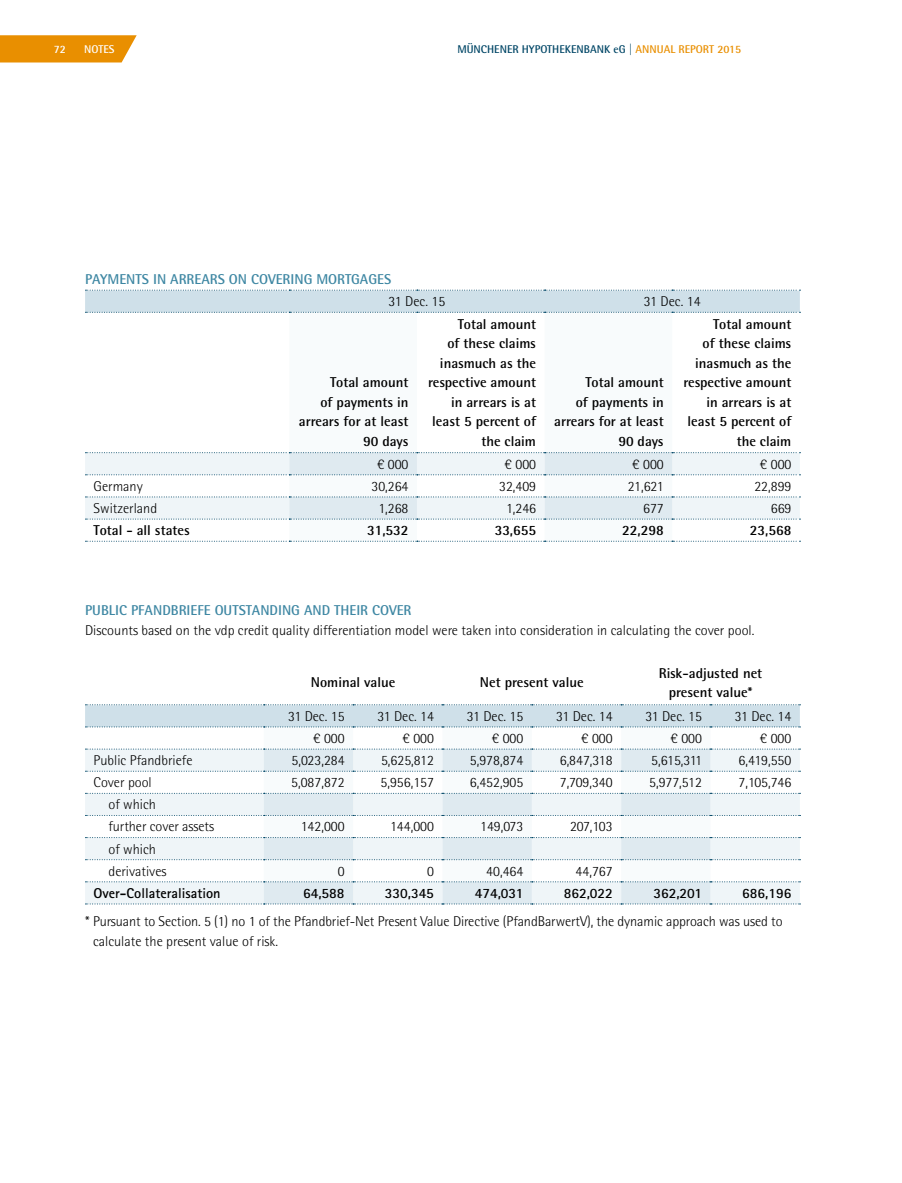
<style>
.page{position:relative;width:902px;height:1183px;background:#fff}
.page>*{position:absolute;margin:0;border:0;box-sizing:border-box;transform-origin:0 0}
.t1{font:300 14.25px/22px "Agfa Rotis Semisans";color:#000}
.t2{font:700 14.25px/19.5px "Agfa Rotis Semisans";color:#000;text-align:right}
.t3{font:700 14.25px "Agfa Rotis Semisans";color:#3e87a3}
.t4{font:700 14.25px "Agfa Rotis Sans Serif";color:#000}
.t5{font:700 11.25px "Agfa Rotis Semisans";color:#004666}
.t6{font:700 11.25px "Agfa Rotis Semisans";color:#fff}
.s1{color:#e98f00}
</style>
<div class="page">
<svg style="left:0;top:35px;width:137px;height:27px"></svg>
<svg style="left:85px;top:290px;width:715px;height:23px"></svg>
<svg style="left:85px;top:452px;width:715px;height:67px"></svg>
<svg style="left:85px;top:540px;width:715px;height:1px"></svg>
<svg style="left:264px;top:727px;width:446px;height:1px"></svg>
<svg style="left:85px;top:749px;width:714px;height:154px;fill:#eff5f8"></svg>
<svg style="left:264px;top:749px;width:446px;height:154px"></svg>
<svg style="left:85px;top:704px;width:715px;height:23px"></svg>
<svg style="left:85px;top:748px;width:715px;height:1px"></svg>
<svg style="left:85px;top:770px;width:715px;height:1px"></svg>
<svg style="left:85px;top:792px;width:715px;height:1px"></svg>
<svg style="left:85px;top:814px;width:715px;height:1px"></svg>
<svg style="left:85px;top:859px;width:715px;height:1px"></svg>
<svg style="left:85px;top:881px;width:715px;height:1px"></svg>
<svg style="left:85px;top:837px;width:715px;height:1px"></svg>
<svg style="left:85px;top:903px;width:715px;height:1px"></svg>
<p class="t6" style="left:54px;top:42px;width:14px">72</p>
<p class="t6" style="left:84px;top:42px;width:32px">N otes</p>
<p class="t5" style="left:457px;top:42px;width:285px">münchener Hypothekenbank eg | <span class="s1">annual report 2015</span></p>
<p class="t3" style="left:85px;top:270px;width:9px">PAYMENTS</p>
<p class="t3" style="left:153px;top:270px;width:26px">IN ARREARS</p>
<p class="t3" style="left:229px;top:270px;width:31px">ON COVERING</p>
<p class="t3" style="left:316px;top:270px;width:10px">MORTGAGES</p>
<p class="t1" style="left:388px;top:290px;width:58px">31 Dec. 15</p>
<p class="t1" style="left:644px;top:290px;width:58px">31 Dec. 14</p>
<p class="t2" style="left:299px;top:372px;width:111px">Total amount<br>of payments in arrears for at least<br>90 days</p>
<p class="t2" style="left:428px;top:314px;width:110px">Total amount<br>of these claims inasmuch as the respective amount in arrears is at least 5 percent of the claim</p>
<p class="t2" style="left:554px;top:372px;width:111px">Total amount<br>of payments in arrears for at least<br>90 days</p>
<p class="t2" style="left:683px;top:314px;width:110px">Total amount<br>of these claims inasmuch as the respective amount in arrears is at least 5 percent of the claim</p>
<p class="t1" style="left:377px;top:452px;width:33px">€ 000</p>
<p class="t1" style="left:504px;top:452px;width:33px">€ 000</p>
<p class="t1" style="left:632px;top:452px;width:33px">€ 000</p>
<p class="t1" style="left:759px;top:452px;width:33px">€ 000</p>
<p class="t1" style="left:94px;top:474px;width:51px">Germany</p>
<p class="t1" style="left:371px;top:474px;width:38px">30,264</p>
<p class="t1" style="left:499px;top:474px;width:38px">32,409</p>
<p class="t1" style="left:627px;top:474px;width:37px">21,621</p>
<p class="t1" style="left:754px;top:474px;width:38px">22,899</p>
<p class="t1" style="left:94px;top:497px;width:65px">Switzerland</p>
<p class="t1" style="left:378px;top:497px;width:32px">1,268</p>
<p class="t1" style="left:506px;top:497px;width:32px">1,246</p>
<p class="t1" style="left:643px;top:497px;width:22px">677</p>
<p class="t1" style="left:770px;top:497px;width:22px">669</p>
<p class="t2" style="left:94px;top:520px;width:98px">Total - all states</p>
<p class="t2" style="left:367px;top:520px;width:43px">31,532</p>
<p class="t2" style="left:494px;top:520px;width:43px">33,655</p>
<p class="t2" style="left:622px;top:520px;width:43px">22,298</p>
<p class="t2" style="left:749px;top:520px;width:43px">23,568</p>
<p class="t3" style="left:85px;top:601px;width:55px">PUBLIC PFAND</p>
<p class="t3" style="left:171px;top:601px;width:15px">BRIEFE</p>
<p class="t3" style="left:215px;top:601px;width:9px">OUTSTANDING</p>
<p class="t3" style="left:304px;top:601px;width:10px">AND</p>
<p class="t3" style="left:334px;top:601px;width:8px">THEIR</p>
<p class="t3" style="left:372px;top:601px;width:9px">COVER</p>
<p class="t1" style="left:85px;top:619px;width:670px">Discounts based on the vdp credit quality differentiation model were taken into consideration in calculating the cover pool.</p>
<p class="t2" style="left:311px;top:672px;width:86px">Nominal value</p>
<p class="t2" style="left:480px;top:672px;width:105px">Net present value</p>
<p class="t2" style="left:658px;top:662px;width:105px;text-align:center">Risk-adjusted net present value*</p>
<p class="t1" style="left:288px;top:704px;width:58px">31 Dec. 15</p>
<p class="t1" style="left:377px;top:704px;width:58px">31 Dec. 14</p>
<p class="t1" style="left:466px;top:704px;width:58px">31 Dec. 15</p>
<p class="t1" style="left:556px;top:704px;width:58px">31 Dec. 14</p>
<p class="t1" style="left:645px;top:704px;width:58px">31 Dec. 15</p>
<p class="t1" style="left:734px;top:704px;width:58px">31 Dec. 14</p>
<p class="t1" style="left:313px;top:727px;width:33px">€ 000</p>
<p class="t1" style="left:402px;top:727px;width:33px">€ 000</p>
<p class="t1" style="left:492px;top:727px;width:33px">€ 000</p>
<p class="t1" style="left:581px;top:727px;width:33px">€ 000</p>
<p class="t1" style="left:670px;top:727px;width:33px">€ 000</p>
<p class="t1" style="left:759px;top:727px;width:33px">€ 000</p>
<p class="t1" style="left:94px;top:749px;width:100px">Public Pfandbriefe</p>
<p class="t1" style="left:291px;top:749px;width:55px">5,023,284</p>
<p class="t1" style="left:381px;top:749px;width:54px">5,625,812</p>
<p class="t1" style="left:470px;top:749px;width:55px">5,978,874</p>
<p class="t1" style="left:559px;top:749px;width:54px">6,847,318</p>
<p class="t1" style="left:651px;top:749px;width:52px">5,615,311</p>
<p class="t1" style="left:738px;top:749px;width:54px">6,419,550</p>
<p class="t1" style="left:94px;top:771px;width:60px">Cover pool</p>
<p class="t1" style="left:291px;top:771px;width:55px">5,087,872</p>
<p class="t1" style="left:380px;top:771px;width:55px">5,956,157</p>
<p class="t1" style="left:470px;top:771px;width:55px">6,452,905</p>
<p class="t1" style="left:559px;top:771px;width:54px">7,709,340</p>
<p class="t1" style="left:649px;top:771px;width:54px">5,977,512</p>
<p class="t1" style="left:738px;top:771px;width:54px">7,105,746</p>
<p class="t1" style="left:108px;top:793px;width:107px">of which<br>further cover assets</p>
<p class="t1" style="left:301px;top:815px;width:45px">142,000</p>
<p class="t1" style="left:390px;top:815px;width:45px">144,000</p>
<p class="t1" style="left:480px;top:815px;width:45px">149,073</p>
<p class="t1" style="left:570px;top:815px;width:44px">207,103</p>
<p class="t1" style="left:108px;top:837px;width:60px">of which derivatives</p>
<p class="t1" style="left:338px;top:859px;width:8px">0</p>
<p class="t1" style="left:427px;top:859px;width:8px">0</p>
<p class="t1" style="left:486px;top:859px;width:38px">40,464</p>
<p class="t1" style="left:575px;top:859px;width:38px">44,767</p>
<p class="t4" style="left:94px;top:883px;width:128px">Over-Collateralisation</p>
<p class="t4" style="left:303px;top:883px;width:43px">64,588</p>
<p class="t4" style="left:385px;top:883px;width:51px">330,345</p>
<p class="t4" style="left:474px;top:883px;width:50px">474,031</p>
<p class="t4" style="left:563px;top:883px;width:50px">862,022</p>
<p class="t4" style="left:653px;top:883px;width:50px">362,201</p>
<p class="t4" style="left:742px;top:883px;width:51px">686,196</p>
<p class="t1" style="left:93px;top:911px;width:691px;line-height:19.5px;text-indent:-8px">* Pursuant to Section. 5 (1) no 1 of the Pfandbrief-Net Present Value Directive (PfandBarwertV), the dynamic approach was used to calculate the present value of risk.</p>
</div>
